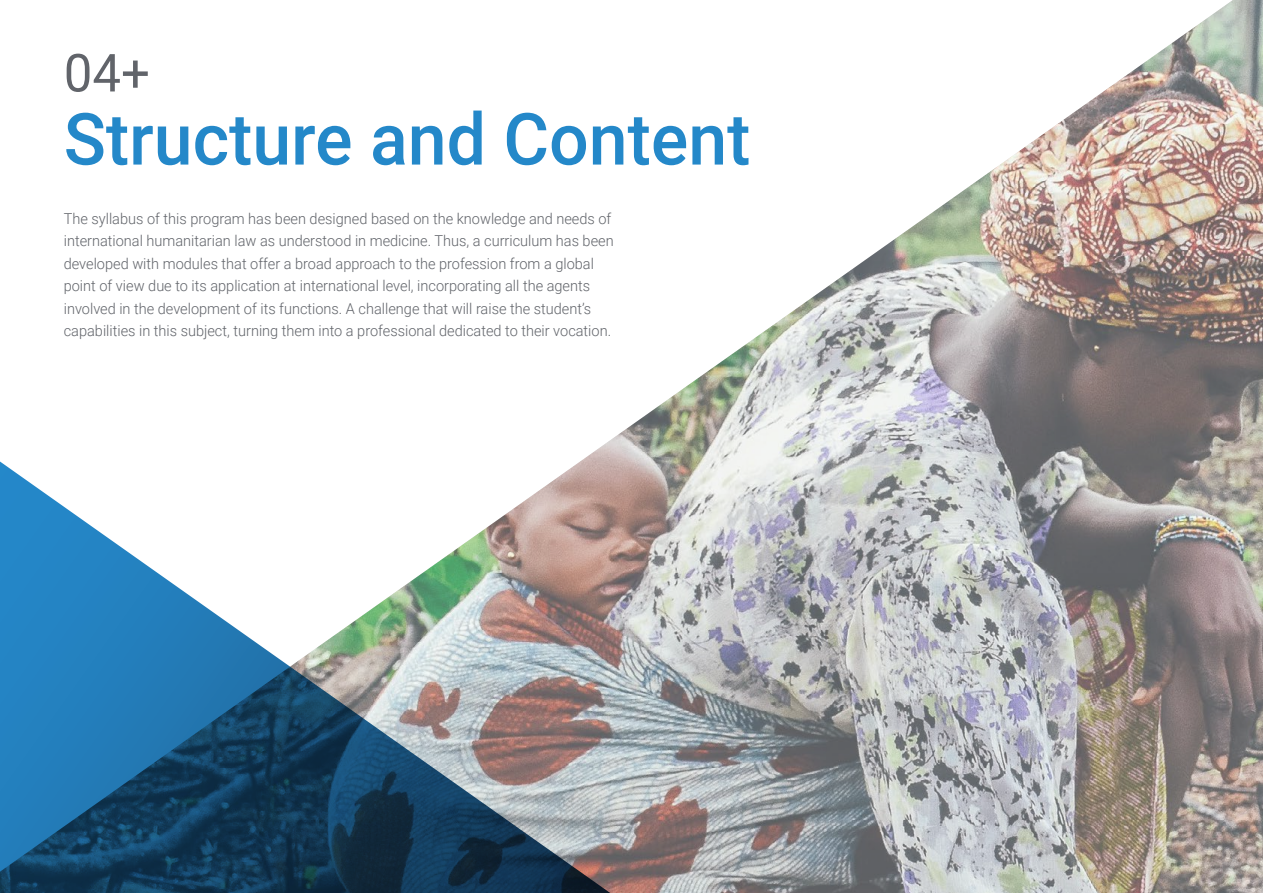
<style>
.page{position:relative;width:1263px;height:893px;background:#fff}
.page>*{position:absolute;margin:0;border:0;box-sizing:border-box;transform-origin:0 0}
.t1{font:500 72px "Roboto";color:#2488c9}
.t2{font:52.5px "Roboto";color:#61646a}
.t3{font:300 15px/22.5px "Roboto";color:#61646a}
</style>
<div class="page">
<img style="left:602px;top:0;width:661px;height:893px">
<svg style="left:0;top:446px;width:640px;height:447px"></svg>
<h2 class="t2" style="left:64px;top:36px;width:88px">04+</h2>
<h1 class="t1" style="left:64px;top:89px;width:688px">Structure and Content</h1>
<p class="t3" style="left:64px;top:207px;width:551px">The syllabus of this program has been designed based on the knowledge and needs of international humanitarian law as understood in medicine. Thus, a curriculum has been developed with modules that offer a broad approach to the profession from a global point of view due to its application at international level, incorporating all the agents involved in the development of its functions. A challenge that will raise the student’s capabilities in this subject, turning them into a professional dedicated to their vocation.</p>
</div>
